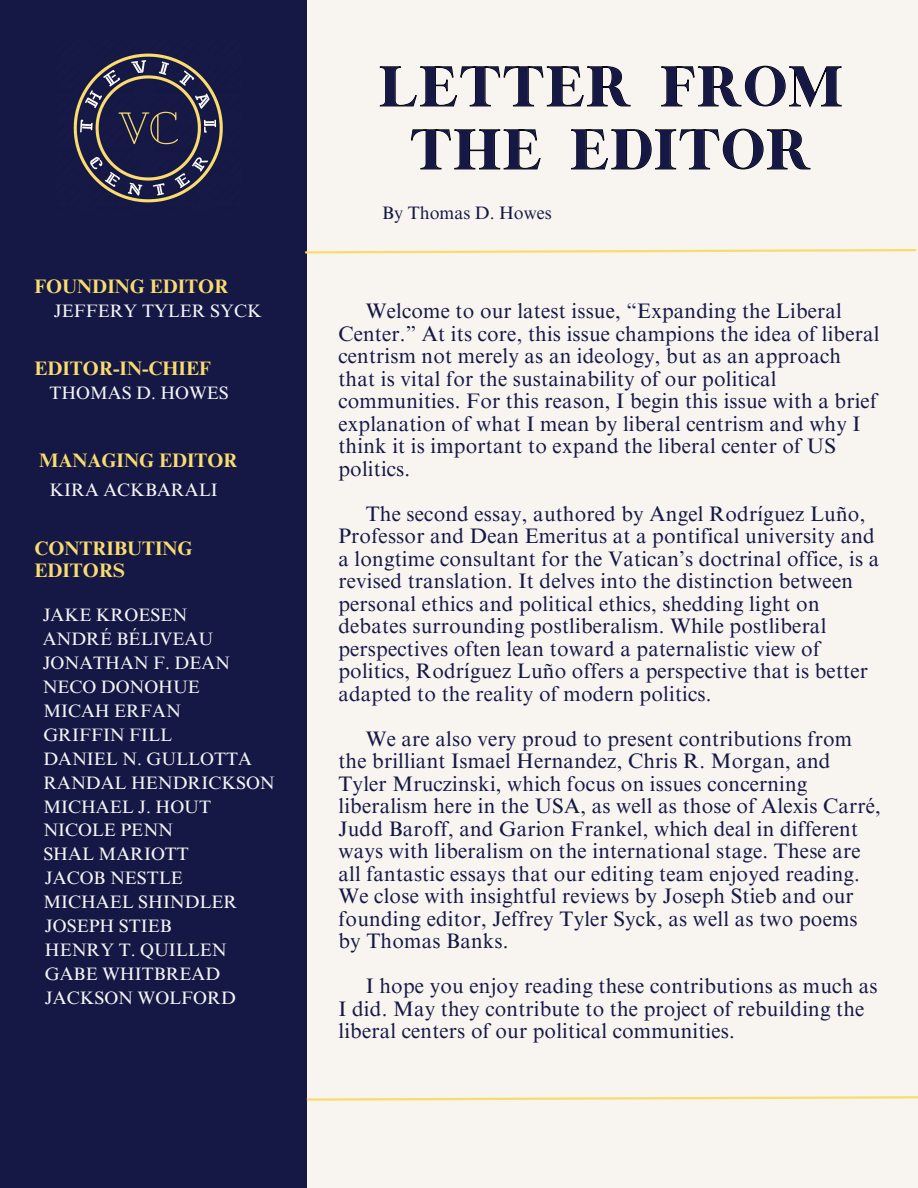
<style>
.page{position:relative;width:918px;height:1188px;background:#f8f4f0}
.page>*{position:absolute;margin:0;border:0;box-sizing:border-box;transform-origin:0 0}
.t1{font:45.3px/63px "London";color:#151845;text-align:center}
.t2{font:21px/22.5px "Times NRMT Pro";letter-spacing:.01em;color:#151845}
.t3{font:700 19.5px/21.3px "Times NRMT Pro";color:#f9dc6f}
.t4{font:18px "Times NRMT Pro";color:#f5f5f6}
.t5{font:18px "Times NRMT Pro";color:#151845}
</style>
<div class="page">
<div style="left:0;top:0;width:307px;height:1188px;background:#151845"></div>
<img style="left:73px;top:53px;width:150px;height:150px">
<svg style="left:379px;top:65px;width:463px;height:43px"></svg>
<svg style="left:411px;top:128px;width:400px;height:42px"></svg>
<svg style="left:305px;top:249px;width:612px;height:5px"></svg>
<svg style="left:306px;top:1096px;width:612px;height:5px"></svg>
<h4 class="t1" style="left:378px;top:61px;width:467px">LETTER FROM<br>THE EDITOR</h4>
<h4 class="t5" style="left:382px;top:206px;width:171px">By Thomas D. Howes</h4>
<h4 class="t3" style="left:34px;top:278px;width:195px">FOUNDING EDITOR</h4>
<h4 class="t4" style="left:54px;top:304px;width:210px">JEFFERY TYLER SYCK</h4>
<h4 class="t2" style="left:338px;top:302px;width:543px;text-indent:27px">Welcome to our latest issue, “Expanding the Liberal Center.” At its core, this issue champions the idea of liberal centrism not merely as an ideology, but as an approach that is vital for the sustainability of our political communities. For this reason, I begin this issue with a brief explanation of what I mean by liberal centrism and why I think it is important to expand the liberal center of US politics.</h4>
<h4 class="t2" style="left:338px;top:505px;width:543px;text-indent:27px">The second essay, authored by Angel Rodríguez Luño, Professor and Dean Emeritus at a pontifical university and a longtime consultant for the Vatican’s doctrinal office, is a revised translation. It delves into the distinction between personal ethics and political ethics, shedding light on debates surrounding postliberalism. While postliberal perspectives often lean toward a paternalistic view of politics, Rodríguez Luño offers a perspective that is better adapted to the reality of modern politics.</h4>
<h1 class="t2" style="left:338px;top:730px;width:544px;text-indent:27px">We are also very proud to present contributions from the brilliant Ismael Hernandez, Chris R. Morgan, and Tyler Mruczinski, which focus on issues concerning liberalism here in the USA, as well as those of Alexis Carré, Judd Baroff, and Garion Frankel, which deal in different ways with liberalism on the international stage. These are all fantastic essays that our editing team enjoyed reading.<br>We close with insightful reviews by Joseph Stieb and our founding editor, Jeffrey Tyler Syck, as well as two poems by Thomas Banks.</h1>
<p class="t2" style="left:338px;top:977px;width:541px;text-indent:27px">I hope you enjoy reading these contributions as much as<br>I did. May they contribute to the project of rebuilding the liberal centers of our political communities.</p>
<h3 class="t3" style="left:34px;top:360px;width:178px">EDITOR-IN-CHIEF</h3>
<h3 class="t4" style="left:49px;top:386px;width:181px">THOMAS D. HOWES</h3>
<h3 class="t3" style="left:39px;top:452px;width:200px">MANAGING EDITOR</h3>
<h3 class="t4" style="left:49px;top:483px;width:170px">KIRA ACKBARALI</h3>
<h4 class="t3" style="left:34px;top:541px;width:160px">CONTRIBUTING<br>EDITORS</h4>
<h2 class="t4" style="left:43px;top:608px;width:146px">JAKE KROESEN</h2>
<h4 class="t4" style="left:43px;top:656px;width:189px">JONATHAN F. DEAN</h4>
<h2 class="t4" style="left:43px;top:680px;width:159px">NECO DONOHUE</h2>
<p class="t4" style="left:43px;top:632px;width:172px">ANDRÉ BÉLIVEAU</p>
<h4 class="t4" style="left:43px;top:704px;width:139px">MICAH ERFAN</h4>
<h4 class="t4" style="left:43px;top:728px;width:130px">GRIFFIN FILL</h4>
<h4 class="t4" style="left:43px;top:752px;width:210px">DANIEL N. GULLOTTA</h4>
<h4 class="t4" style="left:43px;top:776px;width:233px">RANDAL HENDRICKSON</h4>
<h4 class="t4" style="left:43px;top:800px;width:169px">MICHAEL J. HOUT</h4>
<h2 class="t4" style="left:43px;top:824px;width:131px">NICOLE PENN</h2>
<h4 class="t4" style="left:43px;top:848px;width:147px">SHAL MARIOTT</h4>
<h2 class="t4" style="left:45px;top:871px;width:139px">JACOB NESTLE</h2>
<h4 class="t4" style="left:43px;top:895px;width:196px">MICHAEL SHINDLER</h4>
<h4 class="t4" style="left:45px;top:919px;width:128px">JOSEPH STIEB</h4>
<h4 class="t4" style="left:45px;top:943px;width:183px">HENRY T. QUILLEN</h4>
<h4 class="t4" style="left:45px;top:967px;width:177px">GABE WHITBREAD</h4>
<h4 class="t4" style="left:45px;top:991px;width:192px">JACKSON WOLFORD</h4>
</div>
